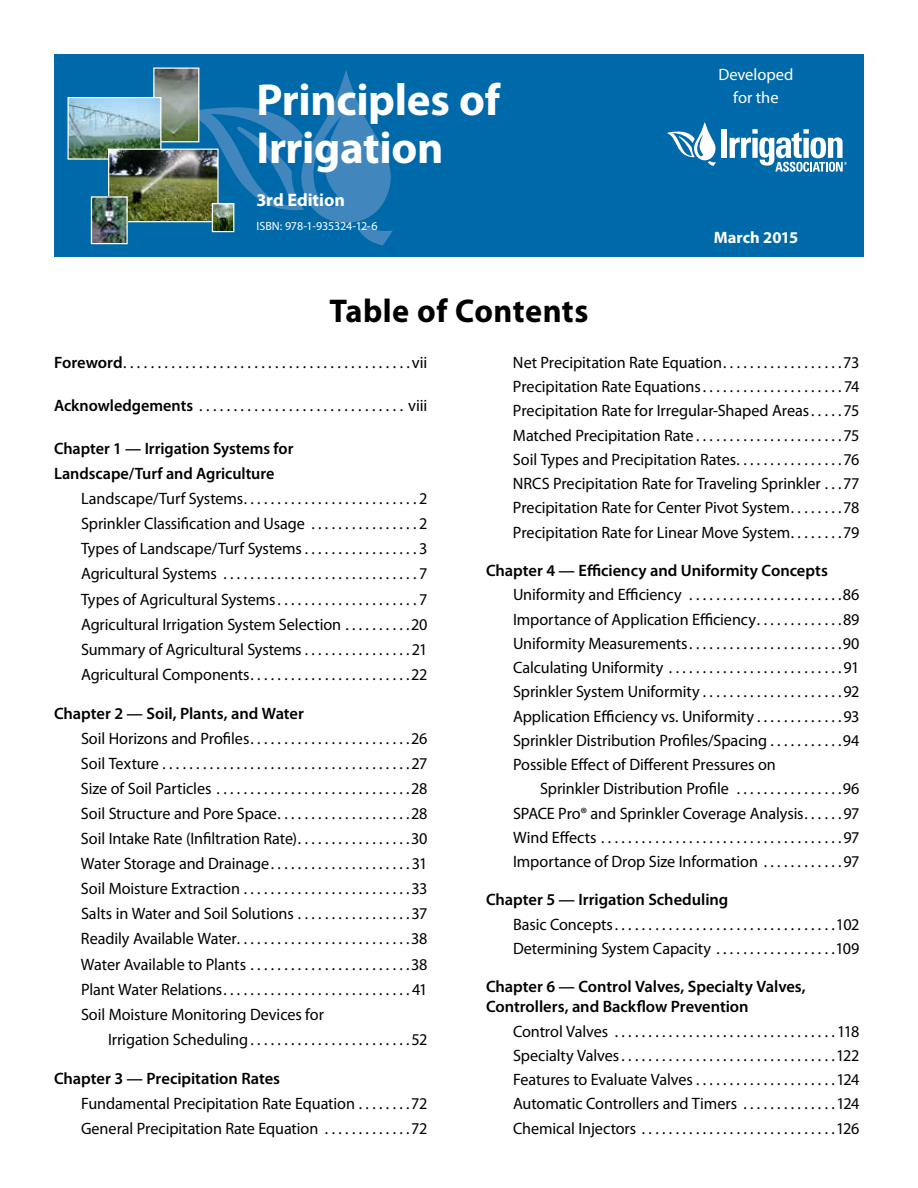
<style>
.page{position:relative;width:918px;height:1188px;background:#fff}
.page>*{position:absolute;margin:0;border:0;box-sizing:border-box;transform-origin:0 0}
.t1{font:700 45px/48.8px "Myriad Pro";letter-spacing:-.01em;color:#fff}
.t2{font:700 33px "Myriad Pro";letter-spacing:.015em;color:#000}
.t3{font:700 18px "Myriad Pro";letter-spacing:-.005em;color:#fff}
.t4{font:16.5px/24.3px "Myriad Pro";letter-spacing:-.005em;color:#000;text-align:justify}
.t5{font:600 16.5px/25px "Myriad Pro";letter-spacing:-.005em;color:#000}
.t6{font:16.5px/23.2px "Myriad Pro";color:#fff;text-align:center}
.t7{font:700 16.5px "Myriad Pro";color:#fff}
.t8{font:12px "Myriad Pro";letter-spacing:-.015em;color:#fff}
.s1{font-weight:600}
</style>
<div class="page">
<div style="left:54px;top:54px;width:810px;height:202px;background:#0069aa"></div>
<svg style="left:189px;top:69px;width:204px;height:177px"></svg>
<svg style="left:668px;top:122px;width:48px;height:44px"></svg>
<div style="left:722px;top:129px;width:5px;height:29px;background:#fff"></div>
<svg style="left:730px;top:129px;width:117px;height:43px"></svg>
<img style="left:155px;top:70px;width:42px;height:70px">
<div style="left:153px;top:68px;width:46px;height:74px;border:1px solid #fff"></div>
<img style="left:70px;top:99px;width:89px;height:59px">
<div style="left:68px;top:97px;width:93px;height:63px;border:1px solid #fff"></div>
<img style="left:110px;top:151px;width:107px;height:69px">
<div style="left:108px;top:149px;width:111px;height:73px;border:1px solid #fff"></div>
<img style="left:214px;top:205px;width:18px;height:25px">
<div style="left:212px;top:203px;width:22px;height:29px;border:1px solid #fff"></div>
<img style="left:93px;top:198px;width:33px;height:44px">
<div style="left:91px;top:196px;width:37px;height:48px;border:1px solid #fff"></div>
<h1 class="t1" style="left:256px;top:74px;width:245px">Principles of<br>Irrigation</h1>
<p class="t3" style="left:256px;top:188px;width:90px">3rd Edition</p>
<p class="t8" style="left:256px;top:218px;width:123px">ISBN: 978-1-935324-12-6</p>
<h2 class="t2" style="left:330px;top:289px;width:260px">Table of Contents</h2>
<p class="t6" style="left:718px;top:62px;width:77px">Developed for the</p>
<p class="t7" style="left:714px;top:227px;width:86px">March 2015</p>
<p class="t4" style="left:54px;top:350px;width:375px"><span class="s1">Foreword</span> . . . . . . . . . . . . . . . . . . . . . . . . . . . . . . . . . . . . . . . . . vii</p>
<p class="t4" style="left:54px;top:393px;width:375px"><span class="s1">Acknowledgements</span> . . . . . . . . . . . . . . . . . . . . . . . . . . . . . . viii</p>
<p class="t5" style="left:54px;top:436px;width:241px">Chapter 1 — Irrigation Systems for<br>Landscape/Turf and Agriculture</p>
<p class="t4" style="left:81px;top:486px;width:348px;line-height:25px">Landscape/Turf Systems . . . . . . . . . . . . . . . . . . . . . . . . . 2<br>Sprinkler Classification and Usage . . . . . . . . . . . . . . . 2<br>Types of Landscape/Turf Systems . . . . . . . . . . . . . . . . 3<br>Agricultural Systems . . . . . . . . . . . . . . . . . . . . . . . . . . . . 7<br>Types of Agricultural Systems . . . . . . . . . . . . . . . . . . . . 7<br>Agricultural Irrigation System Selection . . . . . . . . . 20<br>Summary of Agricultural Systems . . . . . . . . . . . . . . . 21<br>Agricultural Components . . . . . . . . . . . . . . . . . . . . . . . 22</p>
<p class="t5" style="left:54px;top:700px;width:251px">Chapter 2 — Soil, Plants, and Water</p>
<p class="t4" style="left:81px;top:726px;width:348px;line-height:25px">Soil Horizons and Profiles . . . . . . . . . . . . . . . . . . . . . . . 26<br>Soil Texture . . . . . . . . . . . . . . . . . . . . . . . . . . . . . . . . . . . . 27<br>Size of Soil Particles . . . . . . . . . . . . . . . . . . . . . . . . . . . . 28<br>Soil Structure and Pore Space . . . . . . . . . . . . . . . . . . . 28<br>Soil Intake Rate (Infiltration Rate) . . . . . . . . . . . . . . . . 30<br>Water Storage and Drainage . . . . . . . . . . . . . . . . . . . . 31<br>Soil Moisture Extraction . . . . . . . . . . . . . . . . . . . . . . . . 33<br>Salts in Water and Soil Solutions . . . . . . . . . . . . . . . . 37<br>Readily Available Water . . . . . . . . . . . . . . . . . . . . . . . . . 38<br>Water Available to Plants . . . . . . . . . . . . . . . . . . . . . . . 38<br>Plant Water Relations . . . . . . . . . . . . . . . . . . . . . . . . . . . 41<br>Soil Moisture Monitoring Devices for</p>
<p class="t4" style="left:108px;top:1027px;width:321px">Irrigation Scheduling . . . . . . . . . . . . . . . . . . . . . . . 52</p>
<p class="t5" style="left:54px;top:1065px;width:228px">Chapter 3 — Precipitation Rates</p>
<p class="t4" style="left:81px;top:1091px;width:348px;line-height:25px">Fundamental Precipitation Rate Equation . . . . . . . 72<br>General Precipitation Rate Equation . . . . . . . . . . . . 72</p>
<p class="t4" style="left:513px;top:350px;width:348px">Net Precipitation Rate Equation . . . . . . . . . . . . . . . . . 73<br>Precipitation Rate Equations . . . . . . . . . . . . . . . . . . . . 74<br>Precipitation Rate for Irregular-Shaped Areas . . . . 75<br>Matched Precipitation Rate . . . . . . . . . . . . . . . . . . . . . 75<br>Soil Types and Precipitation Rates . . . . . . . . . . . . . . . 76<br>NRCS Precipitation Rate for Traveling Sprinkler . . 77<br>Precipitation Rate for Center Pivot System . . . . . . . 78<br>Precipitation Rate for Linear Move System . . . . . . . 79</p>
<p class="t5" style="left:486px;top:557px;width:343px">Chapter 4 — Efficiency and Uniformity Concepts</p>
<p class="t4" style="left:513px;top:582px;width:348px">Uniformity and Efficiency . . . . . . . . . . . . . . . . . . . . . . 86<br>Importance of Application Efficiency . . . . . . . . . . . . 89<br>Uniformity Measurements . . . . . . . . . . . . . . . . . . . . . . 90<br>Calculating Uniformity . . . . . . . . . . . . . . . . . . . . . . . . . 91<br>Sprinkler System Uniformity . . . . . . . . . . . . . . . . . . . . 92<br>Application Efficiency vs. Uniformity . . . . . . . . . . . . 93<br>Sprinkler Distribution Profiles/Spacing . . . . . . . . . . 94<br>Possible Effect of Different Pressures on</p>
<p class="t4" style="left:513px;top:777px;width:348px;text-indent:27px">Sprinkler Distribution Profile . . . . . . . . . . . . . . . 96<br>SPACE Pro® and Sprinkler Coverage Analysis . . . . . 97<br>Wind Effects . . . . . . . . . . . . . . . . . . . . . . . . . . . . . . . . . . . 97<br>Importance of Drop Size Information . . . . . . . . . . . 97</p>
<p class="t5" style="left:486px;top:887px;width:244px">Chapter 5 — Irrigation Scheduling</p>
<p class="t4" style="left:513px;top:912px;width:348px">Basic Concepts . . . . . . . . . . . . . . . . . . . . . . . . . . . . . . . . 102<br>Determining System Capacity . . . . . . . . . . . . . . . . . 109</p>
<p class="t5" style="left:486px;top:976px;width:321px;line-height:20.1px">Chapter 6 — Control Valves, Specialty Valves,<br>Controllers, and Backflow Prevention</p>
<p class="t4" style="left:513px;top:1019px;width:348px">Control Valves . . . . . . . . . . . . . . . . . . . . . . . . . . . . . . . . 118<br>Specialty Valves . . . . . . . . . . . . . . . . . . . . . . . . . . . . . . . 122<br>Features to Evaluate Valves . . . . . . . . . . . . . . . . . . . . 124<br>Automatic Controllers and Timers . . . . . . . . . . . . . 124<br>Chemical Injectors . . . . . . . . . . . . . . . . . . . . . . . . . . . . 126</p>
</div>
